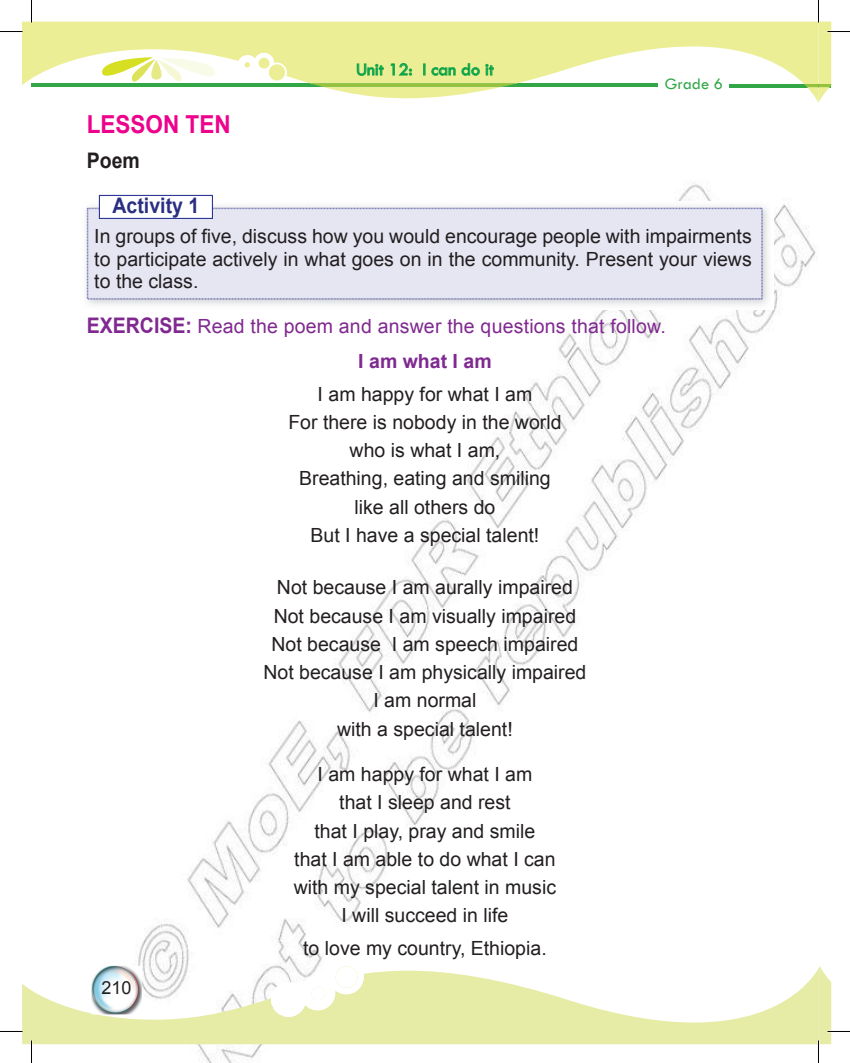
<style>
.page{position:relative;width:850px;height:1063px;background:#fff}
.page>*{position:absolute;margin:0;border:0;box-sizing:border-box;transform-origin:0 0}
.t1{font:700 24.75px "Arial";color:#ed028c;scale:.91 1}
.t2{font:700 21.45px "Arial";color:#2a2e83;scale:.91 1}
.t3{font:700 21.45px "Arial";color:#231f20;scale:.91 1}
.t4{font:19.5px/28.2px "Arial";color:#231f20;text-align:center}
.t5{font:19.5px/35.2px "Arial";letter-spacing:.01em;color:#802990}
.t6{font:18px "Tw Cen";color:#00a54f}
.t7{font:18px "Arial";color:#231f20}
.t8{font:16.5px "Tw Cen";color:#31a748}
.s1{font-weight:700;font-size:21.45px}
.s2{font-weight:700}
</style>
<div class="page">
<img style="left:54px;top:182px;width:763px;height:880px">
<svg style="left:22px;top:965px;width:796px;height:78px;fill:#e6eca5"></svg>
<svg style="left:22px;top:22px;width:782px;height:77px;fill:#ecee95"></svg>
<svg style="left:311px;top:83px;width:205px;height:15px"></svg>
<svg style="left:101px;top:57px;width:114px;height:29px"></svg>
<div style="left:237px;top:55px;width:20px;height:20px;background:#fff;border-radius:50%"></div>
<div style="left:254px;top:53px;width:20px;height:20px;background:#fff;border-radius:50%"></div>
<svg style="left:267px;top:63px;width:20px;height:19px"></svg>
<svg style="left:244px;top:62px;width:6px;height:6px"></svg>
<div style="left:259px;top:58px;width:10px;height:11px;background:#ecee95;border-radius:50%"></div>
<div style="left:269px;top:64px;width:16px;height:16px;background:#ecee95;border-radius:50%"></div>
<div style="left:271px;top:981px;width:35px;height:35px;background:#fff;border-radius:50%"></div>
<div style="left:300px;top:975px;width:35px;height:35px;background:#fff;border-radius:50%"></div>
<div style="left:329px;top:959px;width:35px;height:35px;background:#fff;border-radius:50%"></div>
<img style="left:91px;top:965px;width:51px;height:49px">
<img style="left:102px;top:981px;width:33px;height:16px">
<svg style="left:356px;top:63px;width:28px;height:13px"></svg>
<svg style="left:390px;top:63px;width:22px;height:13px"></svg>
<svg style="left:423px;top:64px;width:2px;height:11px"></svg>
<svg style="left:431px;top:63px;width:63px;height:13px"></svg>
<img style="left:81px;top:202px;width:692px;height:108px">
<div style="left:87px;top:208px;width:675px;height:91px;background:#e6e6f3"></div>
<svg style="left:99px;top:195px;width:114px;height:24px"></svg>
<hr style="left:817px;top:1040px;width:2px;height:22px;background:#fff">
<svg style="left:0;top:31px;width:22px;height:1px"></svg>
<svg style="left:31px;top:0;width:1px;height:23px"></svg>
<svg style="left:31px;top:1040px;width:1px;height:22px"></svg>
<svg style="left:804px;top:0;width:46px;height:103px"></svg>
<svg style="left:818px;top:966px;width:32px;height:96px"></svg>
<p class="t6" style="left:356px;top:59px;width:139px">Unit 12: I can do it</p>
<p class="t8" style="left:665px;top:74px;width:60px">Grade 6</p>
<p class="t1" style="left:87px;top:108px;width:159px">LESSON TEN</p>
<p class="t3" style="left:87px;top:147px;width:60px">Poem</p>
<p class="t2" style="left:113px;top:191px;width:97px">Activity 1</p>
<p class="t4" style="left:94px;top:225px;width:659px;line-height:22.5px;text-align:justify">In groups of five, discuss how you would encourage people with impairments to participate actively in what goes on in the community. Present your views to the class.</p>
<p class="t5" style="left:358px;top:308px;width:309px;text-indent:-271px"><span class="s1">EXERCISE:</span> Read the poem and answer the questions that follow.<br><span class="s2">I am what I am</span></p>
<p class="t4" style="left:288px;top:380px;width:275px">I am happy for what I am<br>For there is nobody in the world who is what I am,<br>Breathing, eating and smiling like all others do<br>But I have a special talent!</p>
<p class="t4" style="left:263px;top:573px;width:324px">Not because I am aurally impaired<br>Not because I am visually impaired<br>Not because I am speech impaired<br>Not because I am physically impaired<br>I am normal<br>with a special talent!</p>
<p class="t4" style="left:294px;top:760px;width:264px">I am happy for what I am<br>that I sleep and rest<br>that I play, pray and smile<br>that I am able to do what I can with my special talent in music<br>I will succeed in life</p>
<p class="t4" style="left:303px;top:933px;width:245px">to love my country, Ethiopia.</p>
<p class="t7" style="left:101px;top:975px;width:32px">210</p>
</div>
